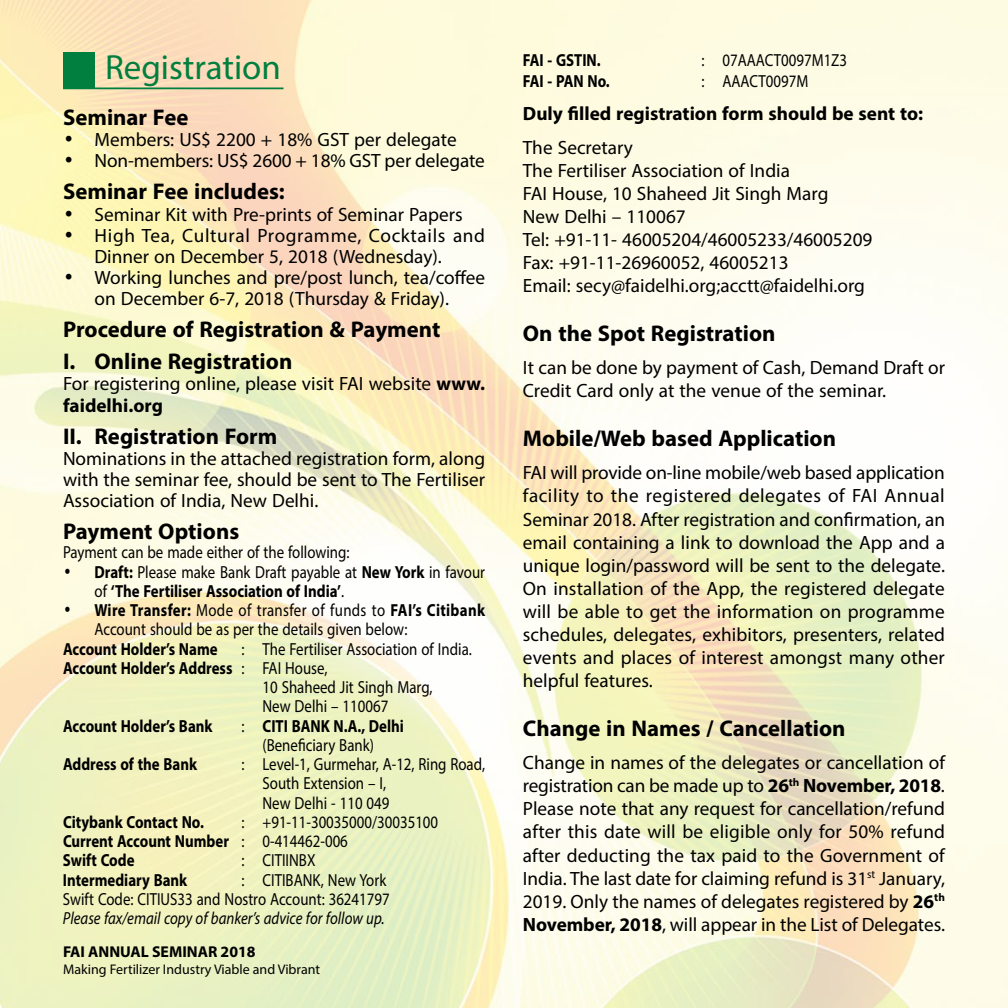
<style>
.page{position:relative;width:1008px;height:1008px;background:#fff}
.page>*{position:absolute;margin:0;border:0;box-sizing:border-box;transform-origin:0 0}
.t1{font:35px "Myriad Pro";color:#007f3e}
.t2{font:700 22.75px/32px "Myriad Pro";color:#000}
.t3{font:19.25px/23.1px "Myriad Pro";color:#000}
.t4{font:19.25px/21.2px "Myriad Pro";letter-spacing:.025em;color:#000}
.t5{font:700 19.25px "Myriad Pro";color:#000}
.t6{font:17.5px/19.2px "Myriad Pro";color:#000;scale:.85 1}
.t7{font:700 17.5px/19.2px "Myriad Pro";color:#000;scale:.85 1}
.t8{font:italic 17.5px "Myriad Pro";color:#000;scale:.85 1}
.t9{font:700 15.75px "Myriad Pro";color:#000}
.t10{font:14px "Myriad Pro";color:#000}
.s1{font-weight:700}
.s2{font-weight:400}
</style>
<div class="page">
<img style="left:0;top:0;width:1008px;height:1008px">
<div style="left:63px;top:52px;width:31px;height:37px;background:#007f3e"></div>
<hr style="left:63px;top:88px;width:221px;height:1px;background:#007f3e">
<h1 class="t1" style="left:63px;top:45px;width:219px">Registration</h1>
<p class="t2" style="left:63px;top:101px;width:127px">Seminar Fee</p>
<p class="t3" style="left:63px;top:128px;width:395px">• Members: US$ 2200 + 18% GST per delegate</p>
<p class="t3" style="left:63px;top:149px;width:423px">• Non-members: US$ 2600 + 18% GST per delegate</p>
<p class="t2" style="left:63px;top:175px;width:223px">Seminar Fee includes:</p>
<p class="t3" style="left:63px;top:202px;width:401px">• Seminar Kit with Pre-prints of Seminar Papers</p>
<p class="t4" style="left:94px;top:224px;width:392px;text-indent:-31px">• H igh Tea, Cultural Programme, Cocktails and<br>Dinner on December 5, 2018 (Wednesday).</p>
<p class="t3" style="left:63px;top:267px;width:424px;line-height:21.2px;text-align:center">• Working lunches and pre/post lunch, tea/coffee on December 6-7, 2018 (Thursday &amp; Friday).</p>
<p class="t2" style="left:63px;top:313px;width:379px">Procedure of Registration &amp; Payment<br>I. Online Registration</p>
<p class="t3" style="left:63px;top:373px;width:424px;line-height:21.2px">For registering online, please visit FAI website <span class="s1">www. faidelhi.org</span></p>
<p class="t2" style="left:63px;top:419px;width:216px">II . Registration Form</p>
<p class="t3" style="left:63px;top:447px;width:424px;line-height:21.2px;text-align:justify">Nominations in the attached registration form, along with the seminar fee, should be sent to The Fertiliser Association of I ndia, New Delhi.</p>
<p class="t2" style="left:63px;top:515px;width:178px">Payment Options</p>
<p class="t6" style="left:63px;top:543px;width:339px">Payment can be made either of the following:</p>
<p class="t7" style="left:95px;top:562px;width:461px;text-indent:-32px">• Draft: <span class="s2">Please make Bank Draft payable at</span> New York <span class="s2">in favour of</span> ‘The Fertiliser Association of India’<span class="s2">.</span></p>
<p class="t6" style="left:95px;top:600px;width:461px;text-indent:-32px">• <span class="s1">Wire Transfer:</span> Mode of transfer of funds to <span class="s1">FAI’s Citibank<br></span>Account should be as per the details given below:</p>
<p class="t7" style="left:63px;top:639px;width:184px">Account Holder’s Name</p>
<p class="t6" style="left:242px;top:639px;width:273px">: The Fertiliser Association of I ndia.</p>
<p class="t7" style="left:63px;top:658px;width:313px">Account Holder’s Address <span class="s2">: FAI House,</span></p>
<p class="t6" style="left:263px;top:677px;width:202px">10 Shaheed Jit Singh Marg,</p>
<p class="t6" style="left:242px;top:697px;width:174px">New Delhi – 110067</p>
<p class="t7" style="left:63px;top:716px;width:178px">Account Holder’s Bank</p>
<p class="t7" style="left:242px;top:716px;width:15px"><span class="s2">:</span> CITI</p>
<p class="t7" style="left:292px;top:716px;width:134px">BAN K N.A., Delhi</p>
<p class="t6" style="left:263px;top:735px;width:133px">(Beneficiary Bank)</p>
<p class="t7" style="left:63px;top:754px;width:159px">Address of the Bank</p>
<p class="t6" style="left:242px;top:754px;width:288px">: Level-1, Gurmehar, A-12, Ring Road,<br>South Extension – I,<br>New Delhi - 110 049</p>
<p class="t7" style="left:63px;top:812px;width:167px">Citybank Contact No.</p>
<p class="t6" style="left:63px;top:812px;width:443px;text-indent:179px">: +91-11-30035000/30035100<br><span class="s1">Current Account Number</span> : 0-414462-006<br><span class="s1">Swift Code</span></p>
<p class="t6" style="left:241px;top:851px;width:89px">: CITIIN BX</p>
<p class="t6" style="left:63px;top:870px;width:386px;text-align:right">: CITIBANK, New York<br>Swift Code: CITIUS33 and Nostro Account: 36241797</p>
<p class="t8" style="left:63px;top:907px;width:380px">Please fax/email copy of banker’s advice for follow up.</p>
<p class="t7" style="left:63px;top:870px;width:148px">Intermediary Bank</p>
<p class="t9" style="left:63px;top:941px;width:37px">FAI ANNUAL</p>
<p class="t9" style="left:152px;top:941px;width:19px">SEMINAR</p>
<p class="t9" style="left:221px;top:941px;width:36px">2018</p>
<p class="t10" style="left:63px;top:960px;width:259px">Making Fertilizer I ndustry Viable and Vibrant</p>
<p class="t7" style="left:523px;top:50px;width:93px">FAI - GSTIN .</p>
<p class="t6" style="left:701px;top:50px;width:173px">: 07AAACT0097M1Z3</p>
<p class="t7" style="left:523px;top:71px;width:104px">FAI - PAN N o.</p>
<p class="t6" style="left:701px;top:71px;width:127px">: AAACT0097M</p>
<p class="t5" style="left:523px;top:101px;width:402px">Duly filled registration form should be sent to:</p>
<p class="t3" style="left:523px;top:136px;width:351px">The Secretary<br>The Fertiliser Association of I ndia<br>FAI House, 10 Shaheed Jit Singh Marg<br>New Delhi – 110067<br>Tel: +91-11- 46005204/46005233/46005209<br>Fax: +91-11-26960052, 46005213<br>Email: secy@faidelhi.org;acctt@faidelhi.org</p>
<p class="t2" style="left:523px;top:316px;width:254px">On the Spot Registration</p>
<p class="t3" style="left:523px;top:356px;width:424px">It can be done by payment of Cash, Demand Draft or<br>Credit Card only at the venue of the seminar.</p>
<p class="t2" style="left:523px;top:421px;width:315px">Mobile/Web based Application</p>
<p class="t3" style="left:523px;top:461px;width:424px;text-align:justify">FAI will provide on-line mobile/web based application facility to the registered delegates of FAI Annual Seminar 2018. After registration and confirmation, an email containing a link to download the App and a unique login/password will be sent to the delegate.<br>On installation of the App, the registered delegate will be able to get the information on programme schedules, delegates, exhibitors, presenters, related events and places of interest amongst many other helpful features.</p>
<p class="t2" style="left:523px;top:711px;width:324px">Change in Names / Cancellation</p>
<p class="t3" style="left:523px;top:751px;width:424px;text-align:justify">Change in names of the delegates or cancellation of registration can be made up to <span class="s1">26</span><sup>th</sup> <span class="s1">November, 2018</span>.<br>Please note that any request for cancellation/refund after this date will be eligible only for 50% refund after deducting the tax paid to the Government of I ndia. The last date for claiming refund is 31<sup>st</sup> January, 2019. Only the names of delegates registered by <span class="s1">26</span><sup>th </sup><span class="s1">November, 2018</span>, will appear in the List of Delegates.</p>
</div>
